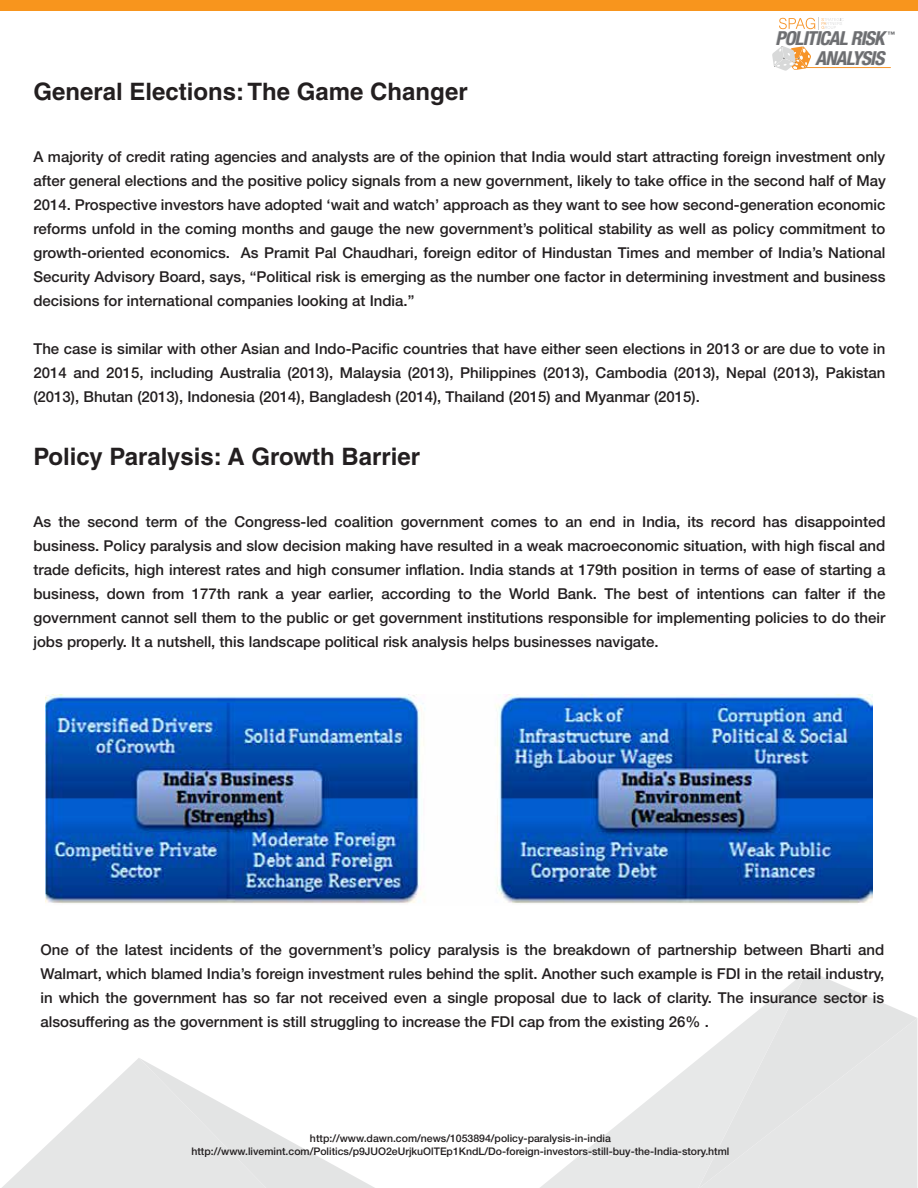
<style>
.page{position:relative;width:918px;height:1188px;background:#fff}
.page>*{position:absolute;margin:0;border:0;box-sizing:border-box;transform-origin:0 0}
.t1{font:700 24px "Helvetica";color:#231f20}
.t2{font:italic 700 condensed 19.2px/19.5px "Helvetica Neue LT Pro";letter-spacing:-.04em;color:#6d6e71;text-align:right}
.t3{font:500 15px/24px "Helvetica Neue LT Pro";color:#231f20;text-align:justify}
.t4{font:500 10.5px/12.6px "Helvetica Neue LT Pro";color:#231f20;text-align:center}
.t5{font:700 7.5px "Helvetica";color:#6d6e71}
</style>
<div class="page">
<svg style="left:808px;top:970px;width:109px;height:218px;fill:#e5e6e6"></svg>
<svg style="left:540px;top:970px;width:268px;height:218px"></svg>
<svg style="left:2px;top:1058px;width:373px;height:130px"></svg>
<div style="left:0;top:0;width:918px;height:10px;background:#f8951d"></div>
<img style="left:46px;top:694px;width:826px;height:210px">
<hr style="left:806px;top:67px;width:85px;height:1px;background:#f79428">
<svg style="left:772px;top:46px;width:42px;height:25px"></svg>
<svg style="left:779px;top:17px;width:64px;height:13px"></svg>
<h1 class="t1" style="left:33px;top:77px;width:436px">General Elections: The Game Changer</h1>
<p class="t2" style="left:775px;top:29px;width:111px">POLITICAL RISK<br>ANALYSIS</p>
<p class="t5" style="left:887px;top:29px;width:9px">™</p>
<p class="t3" style="left:33px;top:145px;width:854px">A majority of credit rating agencies and analysts are of the opinion that India would start attracting foreign investment only after general elections and the positive policy signals from a new government, likely to take office in the second half of May 2014. Prospective investors have adopted ‘wait and watch’ approach as they want to see how second-generation economic reforms unfold in the coming months and gauge the new government’s political stability as well as policy commitment to growth-oriented economics. As Pramit Pal Chaudhari, foreign editor of Hindustan Times and member of India’s National Security Advisory Board, says, “Political risk is emerging as the number one factor in determining investment and business decisions for international companies looking at India.”</p>
<p class="t3" style="left:33px;top:337px;width:854px">The case is similar with other Asian and Indo-Pacific countries that have either seen elections in 2013 or are due to vote in 2014 and 2015, including Australia (2013), Malaysia (2013), Philippines (2013), Cambodia (2013), Nepal (2013), Pakistan (2013), Bhutan (2013), Indonesia (2014), Bangladesh (2014), Thailand (2015) and Myanmar (2015).</p>
<h1 class="t1" style="left:33px;top:442px;width:388px">Policy Paralysis: A Growth Barrier</h1>
<p class="t3" style="left:33px;top:510px;width:854px">As the second term of the Congress-led coalition government comes to an end in India, its record has disappointed business. Policy paralysis and slow decision making have resulted in a weak macroeconomic situation, with high fiscal and trade deficits, high interest rates and high consumer inflation. India stands at 179th position in terms of ease of starting a business, down from 177th rank a year earlier, according to the World Bank. The best of intentions can falter if the government cannot sell them to the public or get government institutions responsible for implementing policies to do their jobs properly. It a nutshell, this landscape political risk analysis helps businesses navigate.</p>
<p class="t3" style="left:40px;top:938px;width:845px">One of the latest incidents of the government’s policy paralysis is the breakdown of partnership between Bharti and Walmart, which blamed India’s foreign investment rules behind the split. Another such example is FDI in the retail industry, in which the government has so far not received even a single proposal due to lack of clarity. The insurance sector is alsosuffering as the government is still struggling to increase the FDI cap from the existing 26% .</p>
<p class="t4" style="left:191px;top:1132px;width:540px">http://www.dawn.com/news/1053894/policy-paralysis-in-india http://www.livemint.com/Politics/p9JUO2eUrjkuOlTEp1KndL/Do-foreign-investors-still-buy-the-India-story.html</p>
</div>
